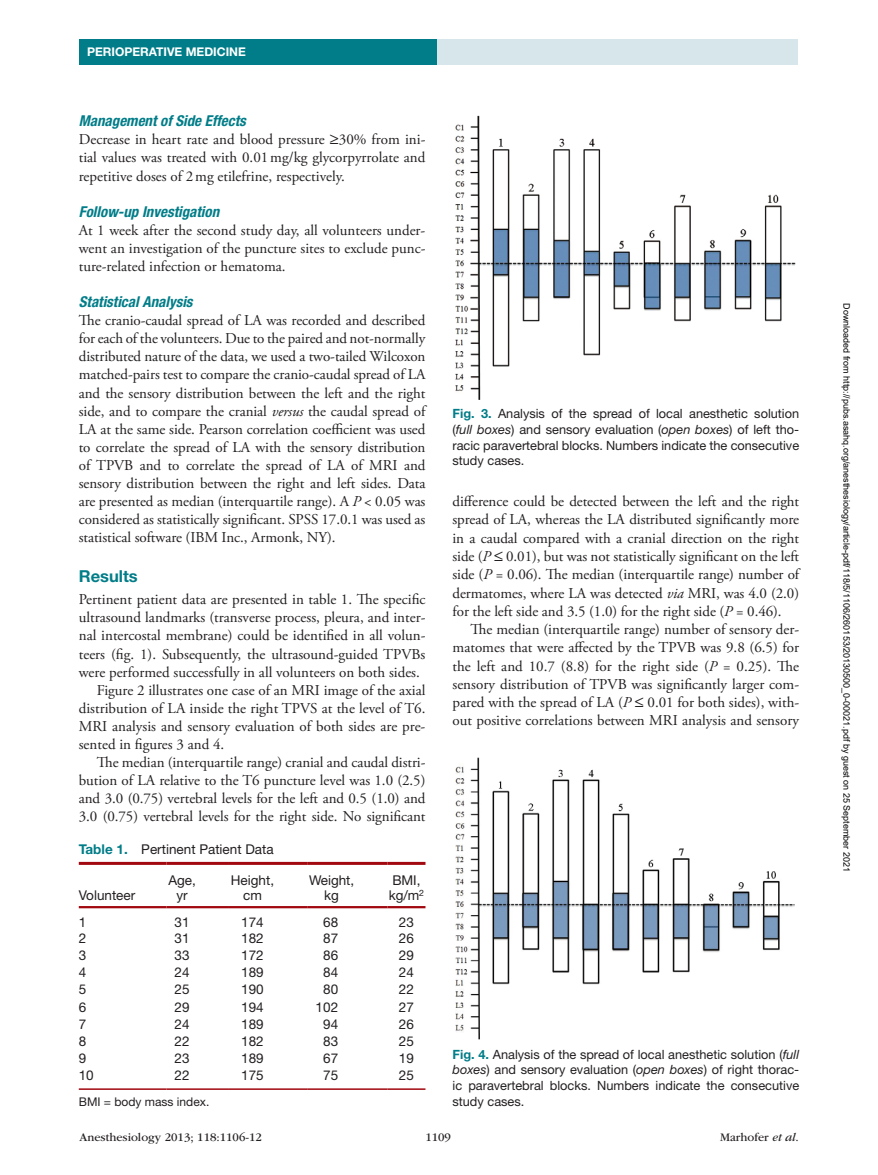
<style>
.page{position:relative;width:878px;height:1175px;background:#fff}
.page>*{position:absolute;margin:0;border:0;box-sizing:border-box;transform-origin:0 0}
.t1{font:700 16.5px "Helvetica Neue LT Std";color:#007d88}
.t2{font:15px/18.1px "Adobe Garamond Pro";color:#231f20;text-align:justify}
.t3{font:italic 700 condensed 15px "Helvetica Neue LT Std";color:#007d88}
.t4{font:13.5px/15px "Helvetica Neue LT Std";color:#231f20;text-align:center}
.t5{font:12.75px/15.8px "Helvetica Neue LT Std";color:#231f20;text-align:justify}
.t6{font:12px "ITC Garamond Std";color:#231f20}
.t7{font:700 12px "Helvetica Neue LT Std";color:#fff}
.t8{font:12px "Helvetica Neue LT Std";color:#231f20}
.t9{font:9px "Arial";color:#000}
.s1{font-family:"Gandhari Unicode"}
.s2{font-style:italic}
.s3{font-weight:700;color:#007d88}
</style>
<div class="page">
<div style="left:432px;top:39px;width:365px;height:26px;background:#d6e6ea"></div>
<div style="left:79px;top:39px;width:357px;height:25px;background:#007d88"></div>
<hr style="left:79px;top:862px;width:87px;height:3px;background:#a1080f">
<hr style="left:166px;top:862px;width:63px;height:3px;background:#a1080f">
<hr style="left:229px;top:862px;width:78px;height:3px;background:#a1080f">
<hr style="left:307px;top:862px;width:80px;height:3px;background:#a1080f">
<hr style="left:387px;top:862px;width:38px;height:3px;background:#a1080f">
<hr style="left:79px;top:906px;width:87px;height:2px;background:#a1080f">
<hr style="left:166px;top:906px;width:63px;height:2px;background:#a1080f">
<hr style="left:229px;top:906px;width:78px;height:2px;background:#a1080f">
<hr style="left:307px;top:906px;width:80px;height:2px;background:#a1080f">
<hr style="left:387px;top:906px;width:38px;height:2px;background:#a1080f">
<hr style="left:166px;top:1088px;width:63px;height:1px;background:#a1080f">
<hr style="left:229px;top:1088px;width:78px;height:1px;background:#a1080f">
<hr style="left:307px;top:1088px;width:80px;height:1px;background:#a1080f">
<hr style="left:387px;top:1088px;width:38px;height:1px;background:#a1080f">
<hr style="left:79px;top:1088px;width:87px;height:1px;background:#a1080f">
<img style="left:455px;top:116px;width:341px;height:284px">
<img style="left:455px;top:757px;width:340px;height:283px">
<p class="t7" style="left:87px;top:44px;width:160px">PERIOPERATIVE MEDICINE</p>
<p class="t3" style="left:79px;top:112px;width:169px">Management of Side Effects</p>
<p class="t2" style="left:79px;top:131px;width:348px">Decrease in heart rate and blood pressure <span class="s1">≥</span>30% from ini&shy;tial values was treated with 0.01mg/kg glycorpyrrolate and repetitive doses of 2mg etilefrine, respectively.</p>
<p class="t3" style="left:79px;top:202px;width:142px">Follow-up Investigation</p>
<p class="t2" style="left:79px;top:221px;width:348px">At 1 week after the second study day, all volunteers under&shy;went an investigation of the puncture sites to exclude punc&shy;ture-related infection or hematoma.</p>
<p class="t3" style="left:79px;top:293px;width:115px">Statistical Analysis</p>
<p class="t2" style="left:79px;top:312px;width:348px">The cranio-caudal spread of LA was recorded and described for each of the volunteers. Due to the paired and not-normally distributed nature of the data, we used a two-tailed Wilcoxon matched-pairs test to compare the cranio-caudal spread of LA and the sensory distribution between the left and the right side, and to compare the cranial <span class="s2">versus</span> the caudal spread of LA at the same side. Pearson correlation coefficient was used to correlate the spread of LA with the sensory distribution of TPVB and to correlate the spread of LA of MRI and sensory distribution between the right and left sides. Data are presented as median (interquartile range). A <span class="s2">P</span> &lt; 0.05 was considered as statistically significant. SPSS 17.0.1 was used as statistical software (IBM Inc., Armonk, NY).</p>
<p class="t1" style="left:79px;top:565px;width:60px">Results</p>
<p class="t2" style="left:79px;top:591px;width:348px">Pertinent patient data are presented in table 1. The specific</p>
<p class="t2" style="left:79px;top:609px;width:348px">ultrasound landmarks (transverse process, pleura, and inter-</p>
<p class="t2" style="left:79px;top:627px;width:348px">nal intercostal membrane) could be identified in all volun-</p>
<p class="t2" style="left:79px;top:645px;width:348px">teers (fig. 1). Subsequently, the ultrasound-guided TPVBs</p>
<p class="t2" style="left:79px;top:663px;width:342px">were performed successfully in all volunteers on both sides.</p>
<p class="t2" style="left:97px;top:681px;width:330px">Figure 2 illustrates one case of an MRI image of the axial</p>
<p class="t2" style="left:79px;top:699px;width:348px">distribution of LA inside the right TPVS at the level of T6.</p>
<p class="t2" style="left:79px;top:717px;width:348px">MRI analysis and sensory evaluation of both sides are pre-</p>
<p class="t2" style="left:79px;top:735px;width:147px">sented in figures 3 and 4.</p>
<p class="t2" style="left:97px;top:753px;width:330px">The median (interquartile range) cranial and caudal distri-</p>
<p class="t2" style="left:79px;top:772px;width:348px">bution of LA relative to the T6 puncture level was 1.0 (2.5)</p>
<p class="t2" style="left:79px;top:790px;width:348px">and 3.0 (0.75) vertebral levels for the left and 0.5 (1.0) and</p>
<p class="t2" style="left:79px;top:808px;width:348px">3.0 (0.75) vertebral levels for the right side. No significant</p>
<p class="t4" style="left:79px;top:841px;width:196px"><span class="s3">Table 1.</span> Pertinent Patient Data</p>
<p class="t4" style="left:79px;top:887px;width:58px">Volunteer</p>
<p class="t4" style="left:168px;top:872px;width:29px">Age, yr</p>
<p class="t4" style="left:231px;top:872px;width:45px">Height, cm</p>
<p class="t4" style="left:309px;top:872px;width:47px">Weight, kg</p>
<p class="t4" style="left:389px;top:872px;width:37px;text-align:left">BMI, kg/m<sup>2</sup></p>
<p class="t4" style="left:79px;top:914px;width:9px">1</p>
<p class="t4" style="left:175px;top:914px;width:17px">31</p>
<p class="t4" style="left:241px;top:914px;width:24px">174</p>
<p class="t4" style="left:323px;top:914px;width:17px">68</p>
<p class="t4" style="left:399px;top:914px;width:17px">23</p>
<p class="t4" style="left:79px;top:930px;width:9px">2</p>
<p class="t4" style="left:175px;top:930px;width:17px">31</p>
<p class="t4" style="left:241px;top:930px;width:24px">182</p>
<p class="t4" style="left:323px;top:930px;width:17px">87</p>
<p class="t4" style="left:399px;top:930px;width:17px">26</p>
<p class="t4" style="left:79px;top:947px;width:9px">3</p>
<p class="t4" style="left:175px;top:947px;width:17px">33</p>
<p class="t4" style="left:241px;top:947px;width:24px">172</p>
<p class="t4" style="left:323px;top:947px;width:17px">86</p>
<p class="t4" style="left:399px;top:947px;width:17px">29</p>
<p class="t4" style="left:79px;top:964px;width:9px">4</p>
<p class="t4" style="left:175px;top:964px;width:17px">24</p>
<p class="t4" style="left:241px;top:964px;width:24px">189</p>
<p class="t4" style="left:323px;top:964px;width:17px">84</p>
<p class="t4" style="left:399px;top:964px;width:17px">24</p>
<p class="t4" style="left:79px;top:982px;width:9px">5</p>
<p class="t4" style="left:175px;top:982px;width:17px">25</p>
<p class="t4" style="left:241px;top:982px;width:24px">190</p>
<p class="t4" style="left:323px;top:982px;width:17px">80</p>
<p class="t4" style="left:399px;top:982px;width:17px">22</p>
<p class="t4" style="left:79px;top:999px;width:9px">6</p>
<p class="t4" style="left:175px;top:999px;width:17px">29</p>
<p class="t4" style="left:241px;top:999px;width:24px">194</p>
<p class="t4" style="left:315px;top:999px;width:24px">102</p>
<p class="t4" style="left:399px;top:999px;width:17px">27</p>
<p class="t4" style="left:79px;top:1016px;width:9px">7</p>
<p class="t4" style="left:175px;top:1016px;width:17px">24</p>
<p class="t4" style="left:241px;top:1016px;width:24px">189</p>
<p class="t4" style="left:323px;top:1016px;width:17px">94</p>
<p class="t4" style="left:399px;top:1016px;width:17px">26</p>
<p class="t4" style="left:79px;top:1033px;width:9px">8</p>
<p class="t4" style="left:175px;top:1033px;width:17px">22</p>
<p class="t4" style="left:241px;top:1033px;width:24px">182</p>
<p class="t4" style="left:323px;top:1033px;width:17px">83</p>
<p class="t4" style="left:399px;top:1033px;width:17px">25</p>
<p class="t4" style="left:79px;top:1050px;width:9px">9</p>
<p class="t4" style="left:175px;top:1050px;width:17px">23</p>
<p class="t4" style="left:241px;top:1050px;width:24px">189</p>
<p class="t4" style="left:323px;top:1050px;width:17px">67</p>
<p class="t4" style="left:399px;top:1050px;width:17px">19</p>
<p class="t4" style="left:79px;top:1067px;width:17px">10</p>
<p class="t4" style="left:175px;top:1067px;width:17px">22</p>
<p class="t4" style="left:241px;top:1067px;width:24px">175</p>
<p class="t4" style="left:323px;top:1067px;width:17px">75</p>
<p class="t4" style="left:399px;top:1067px;width:17px">25</p>
<p class="t8" style="left:79px;top:1094px;width:132px">BMI = body mass index.</p>
<p class="t5" style="left:452px;top:405px;width:348px"><span class="s3">Fig. 3.</span> Analysis of the spread of local anesthetic solution (<span class="s2">full boxes</span>) and sensory evaluation (<span class="s2">open boxes</span>) of left tho&shy;racic paravertebral blocks. Numbers indicate the consecutive study cases.</p>
<p class="t2" style="left:452px;top:493px;width:348px">difference could be detected between the left and the right spread of LA, whereas the LA distributed significantly more in a caudal compared with a cranial direction on the right side (<span class="s2">P</span> <span class="s1">≤</span> 0.01), but was not statistically significant on the left side (<span class="s2">P</span> = 0.06). The median (interquartile range) number of dermatomes, where LA was detected <span class="s2">via</span> MRI, was 4.0 (2.0) for the left side and 3.5 (1.0) for the right side (<span class="s2">P</span> = 0.46).</p>
<p class="t2" style="left:452px;top:620px;width:348px;text-indent:18px">The median (interquartile range) number of sensory der&shy;matomes that were affected by the TPVB was 9.8 (6.5) for the left and 10.7 (8.8) for the right side (<span class="s2">P</span> = 0.25). The sensory distribution of TPVB was significantly larger com&shy;pared with the spread of LA (<span class="s2">P</span> <span class="s1">≤</span> 0.01 for both sides), with&shy;out positive correlations between MRI analysis and sensory</p>
<p class="t5" style="left:452px;top:1046px;width:348px"><span class="s3">Fig. 4.</span> Analysis of the spread of local anesthetic solution (<span class="s2">full boxes</span>) and sensory evaluation (<span class="s2">open boxes</span>) of right thorac&shy;ic paravertebral blocks. Numbers indicate the consecutive study cases.</p>
<p class="t6" style="left:80px;top:1130px;width:184px">Anesthesiology 2013; 118:1106-12</p>
<p class="t6" style="left:425px;top:1130px;width:27px">1109</p>
<p class="t6" style="left:720px;top:1130px;width:80px">Marhofer <span class="s2">et al</span>.</p>
<p class="t9" style="left:850px;top:303px;width:570px;rotate:90deg">Downloaded from http://pubs.asahq.org/anesthesiology/article-pdf/118/5/1106/260153/20130500_0-00021.pdf by guest on 25 September 2021</p>
</div>
